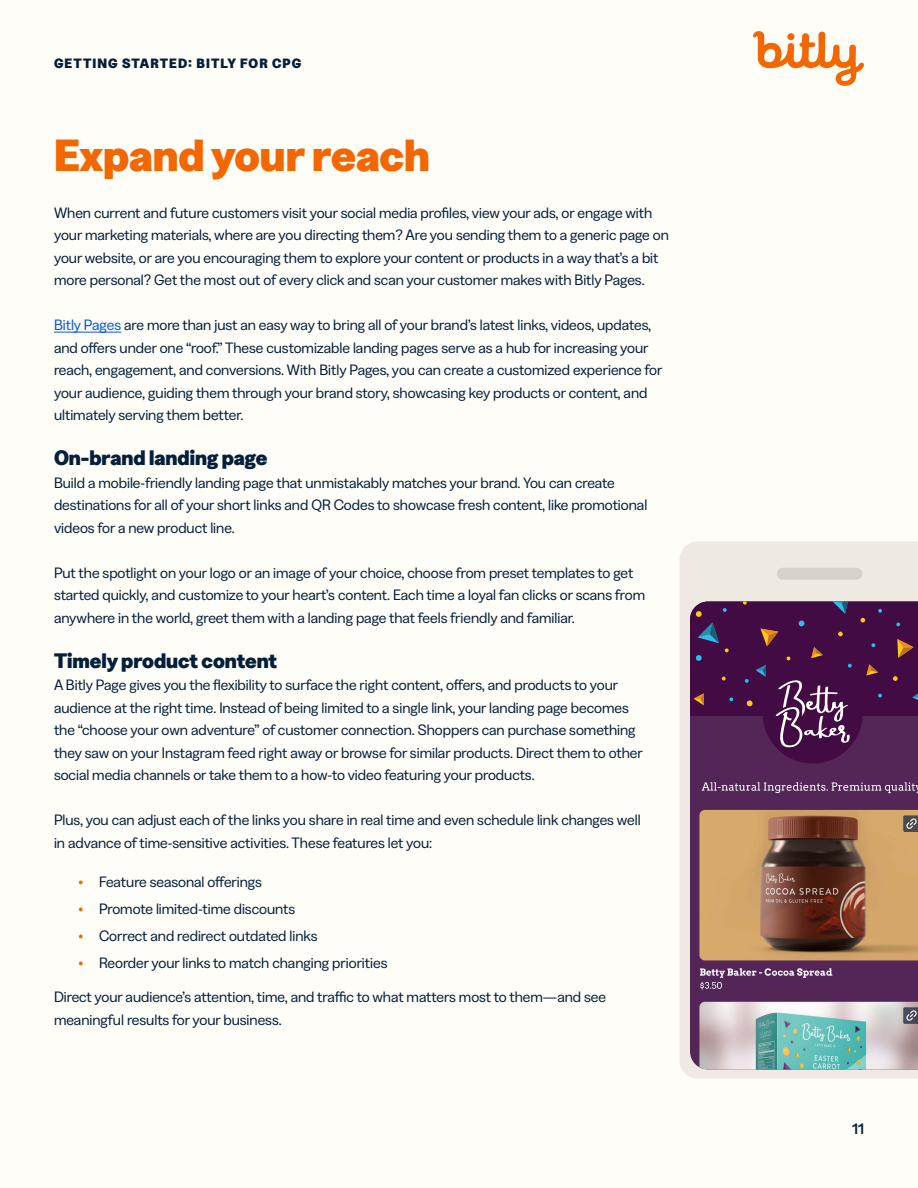
<style>
.page{position:relative;width:918px;height:1188px;background:#fffdf8}
.page>*{position:absolute;margin:0;border:0;box-sizing:border-box;transform-origin:0 0}
.t1{font:800 45px "Bitly Displaay Standard";color:#f36600}
.t2{font:800 21px "Bitly Displaay Standard";color:#031f39}
.t3{font:15px/22.5px "Bitly Displaay Standard";color:#031f39}
.t4{font:500 15px "Bitly Displaay Standard";color:#031f39}
.t5{font:800 13.5px "Bitly Displaay Standard";letter-spacing:.08em;color:#031f39}
.s1{color:#0058dd}
.s2{color:#f36600}
</style>
<div class="page">
<svg style="left:753px;top:31px;width:111px;height:55px"></svg>
<hr style="left:54px;top:332px;width:67px;height:1px;background:#0058dd">
<div style="left:680px;top:542px;width:238px;height:536px;background:#eeeae3"></div>
<div style="left:690px;top:716px;width:228px;height:354px;background:#542557"></div>
<svg style="left:700px;top:968px;width:132px;height:22px;background:#6e4771"></svg>
<svg style="left:699px;top:810px;width:219px;height:150px;background:#a67a52"></svg>
<svg style="left:699px;top:1002px;width:219px;height:68px;background:#aac2c1"></svg>
<div style="left:690px;top:602px;width:228px;height:114px;background:#430b43"></div>
<svg style="left:696px;top:611px;width:6px;height:6px"></svg>
<svg style="left:747px;top:700px;width:6px;height:6px"></svg>
<svg style="left:696px;top:655px;width:6px;height:6px"></svg>
<svg style="left:799px;top:621px;width:5px;height:5px"></svg>
<svg style="left:698px;top:623px;width:21px;height:20px"></svg>
<svg style="left:833px;top:602px;width:15px;height:12px"></svg>
<svg style="left:912px;top:693px;width:6px;height:7px"></svg>
<svg style="left:725px;top:648px;width:4px;height:4px"></svg>
<svg style="left:896px;top:623px;width:4px;height:3px"></svg>
<svg style="left:878px;top:609px;width:4px;height:4px"></svg>
<svg style="left:745px;top:679px;width:4px;height:4px"></svg>
<svg style="left:723px;top:608px;width:4px;height:4px"></svg>
<svg style="left:722px;top:677px;width:4px;height:3px"></svg>
<svg style="left:729px;top:697px;width:4px;height:4px"></svg>
<svg style="left:848px;top:664px;width:4px;height:4px"></svg>
<svg style="left:871px;top:643px;width:4px;height:4px"></svg>
<svg style="left:878px;top:694px;width:4px;height:4px"></svg>
<svg style="left:861px;top:618px;width:4px;height:5px"></svg>
<svg style="left:838px;top:632px;width:5px;height:4px"></svg>
<svg style="left:893px;top:676px;width:5px;height:5px"></svg>
<svg style="left:866px;top:664px;width:12px;height:12px"></svg>
<svg style="left:811px;top:647px;width:12px;height:11px"></svg>
<svg style="left:694px;top:693px;width:10px;height:12px"></svg>
<svg style="left:756px;top:665px;width:10px;height:12px"></svg>
<svg style="left:760px;top:629px;width:18px;height:17px"></svg>
<svg style="left:897px;top:639px;width:16px;height:19px"></svg>
<div style="left:763px;top:664px;width:100px;height:100px;background:#430b43;border-radius:50%"></div>
<svg style="left:775px;top:680px;width:77px;height:68px"></svg>
<svg style="left:702px;top:782px;width:216px;height:11px;background:#78537a"></svg>
<div style="left:777px;top:568px;width:85px;height:12px;background:#d6d2c9;border-radius:6px"></div>
<p class="t5" style="left:54px;top:54px;width:249px">GETTING STARTED: BITLY FOR CPG</p>
<h1 class="t1" style="left:54px;top:123px;width:377px">Expand your reach</h1>
<p class="t3" style="left:54px;top:200px;width:616px">When current and future customers visit your social media profiles, view your ads, or engage with your marketing materials, where are you directing them? Are you sending them to a generic page on your website, or are you encouraging them to explore your content or products in a way that’s a bit more personal? Get the most out of every click and scan your customer makes with Bitly Pages.</p>
<p class="t3" style="left:54px;top:313px;width:610px"><span class="s1">Bitly Pages</span> are more than just an easy way to bring all of your brand’s latest links, videos, updates, and offers under one “roof.” These customizable landing pages serve as a hub for increasing your reach, engagement, and conversions. With Bitly Pages, you can create a customized experience for your audience, guiding them through your brand story, showcasing key products or content, and ultimately serving them better.</p>
<h2 class="t2" style="left:54px;top:443px;width:215px">On-brand landing page</h2>
<p class="t3" style="left:54px;top:470px;width:595px">Build a mobile-friendly landing page that unmistakably matches your brand. You can create destinations for all of your short links and QR Codes to showcase fresh content, like promotional videos for a new product line.</p>
<p class="t3" style="left:54px;top:560px;width:593px">Put the spotlight on your logo or an image of your choice, choose from preset templates to get started quickly, and customize to your heart’s content. Each time a loyal fan clicks or scans from anywhere in the world, greet them with a landing page that feels friendly and familiar.</p>
<h2 class="t2" style="left:54px;top:645px;width:225px">Timely product content</h2>
<p class="t3" style="left:54px;top:673px;width:590px">A Bitly Page gives you the flexibility to surface the right content, offers, and products to your audience at the right time. Instead of being limited to a single link, your landing page becomes the “choose your own adventure” of customer connection. Shoppers can purchase something they saw on your Instagram feed right away or browse for similar products. Direct them to other social media channels or take them to a how-to video featuring your products.</p>
<p class="t3" style="left:54px;top:808px;width:588px">Plus, you can adjust each of the links you share in real time and even schedule link changes well in advance of time-sensitive activities. These features let you:</p>
<p class="t3" style="left:78px;top:869px;width:186px"><span class="s2">•</span> Feature seasonal offerings</p>
<p class="t3" style="left:78px;top:896px;width:219px"><span class="s2">•</span> Promote limited-time discounts</p>
<p class="t3" style="left:78px;top:923px;width:241px"><span class="s2">•</span> Correct and redirect outdated links</p>
<p class="t3" style="left:78px;top:950px;width:311px"><span class="s2">•</span> Reorder your links to match changing priorities</p>
<p class="t3" style="left:54px;top:985px;width:553px">Direct your audience’s attention, time, and traffic to what matters most to them—and see meaningful results for your business.</p>
<p class="t4" style="left:852px;top:1118px;width:13px">11</p>
</div>
